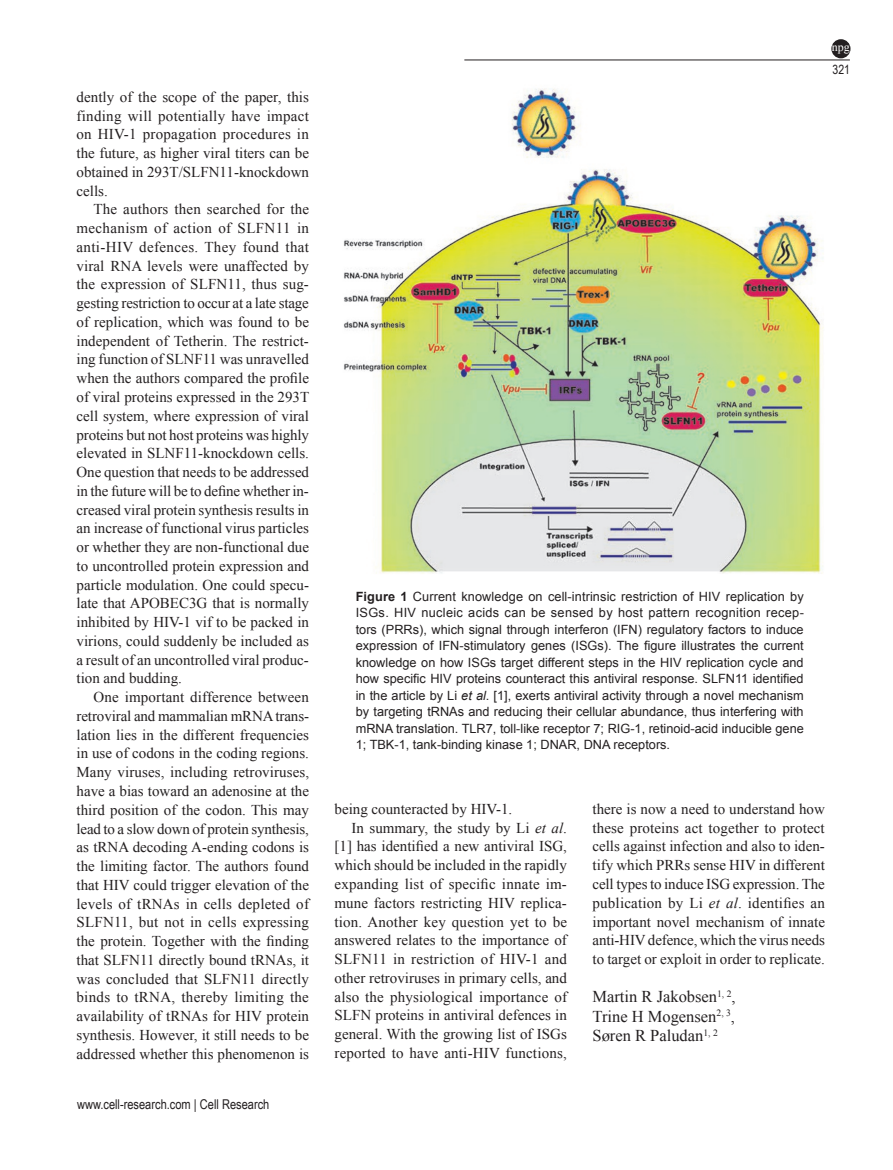
<style>
.page{position:relative;width:893px;height:1170px;background:#fff}
.page>*{position:absolute;margin:0;border:0;box-sizing:border-box;transform-origin:0 0}
.t1{font:16.5px "Times New Roman";color:#231f20}
.t2{font:16.5px "Times New Roman PSMT2";color:#231f20}
.t3{font:15px/18.8px "Times New Roman";color:#231f20;text-align:justify}
.t4{font:15px "Times New Roman";letter-spacing:.02em;color:#231f20}
.t5{font:15px "Times New Roman PSMT2";color:#231f20}
.t6{font:13.5px "Arial Narrow";color:#231f20}
.t7{font:12.75px/16.5px "Arial MT2";color:#231f20;text-align:justify}
.t8{font:12.75px/16.5px "Arial";color:#231f20}
.t9{font:12.75px "Arial Narrow";color:#231f20}
.t10{font:12px "Times New Roman PSMT2";color:#fff}
.s1{font-family:"Arial";font-weight:700}
.s2{font-style:italic}
.s3{font-family:"Times New Roman PSMT2"}
</style>
<div class="page">
<hr style="left:464px;top:60px;width:386px;height:1px;background:#231f20">
<div style="left:832px;top:40px;width:18px;height:18px;background:#231f20;border-radius:50%"></div>
<div style="left:831px;top:39px;width:19px;height:19px;border:2px solid #231f20;border-radius:50%"></div>
<img style="left:344px;top:88px;width:480px;height:486px">
<p class="t3" style="left:77px;top:87px;width:234px">dently of the scope of the paper, this finding will potentially have impact on HIV-1 propagation procedures in the future, as higher viral titers can be obtained in 293T/SLFN11-knockdown</p>
<p class="t5" style="left:77px;top:180px;width:33px">cells.</p>
<p class="t3" style="left:77px;top:200px;width:234px;text-indent:17px">The authors then searched for the mechanism of action of SLFN11 in anti-HIV defences. They found that viral RNA levels were unaffected by the expression of SLFN11, thus sug&shy;gesting restriction to occur at a late stage of replication, which was found to be independent of Tetherin. The restrict&shy;ing function of SLNF11 was unravelled when the authors compared the profile of viral proteins expressed in the 293T cell system, where expression of viral proteins but not host proteins was highly elevated in SLNF11-knockdown cells.<br>One question that needs to be addressed in the future will be to define whether in&shy;creased viral protein synthesis results in an increase of functional virus particles or whether they are non-functional due to uncontrolled protein expression and particle modulation. One could specu&shy;late that APOBEC3G that is normally inhibited by HIV-1 vif to be packed in virions, could suddenly be included as a result of an uncontrolled viral produc&shy;tion and budding.</p>
<p class="t3" style="left:77px;top:687px;width:234px;text-indent:17px">One important difference between retroviral and mammalian mRNA trans&shy;lation lies in the different frequencies in use of codons in the coding regions.<br>Many viruses, including retroviruses, have a bias toward an adenosine at the third position of the codon. This may lead to a slow down of protein synthesis, as tRNA decoding A-ending codons is the limiting factor. The authors found that HIV could trigger elevation of the levels of tRNAs in cells depleted of SLFN11, but not in cells expressing the protein. Together with the finding that SLFN11 directly bound tRNAs, it was concluded that SLFN11 directly binds to tRNA, thereby limiting the availability of tRNAs for HIV protein synthesis. However, it still needs to be addressed whether this phenomenon is</p>
<p class="t6" style="left:77px;top:1094px;width:194px">www.cell-research.com | Cell Research</p>
<p class="t10" style="left:832px;top:39px;width:19px">npg</p>
<p class="t9" style="left:833px;top:60px;width:19px">321</p>
<p class="t7" style="left:356px;top:588px;width:450px"><span class="s1">Figure 1</span> Current knowledge on cell-intrinsic restriction of HIV replication by ISGs. HIV nucleic acids can be sensed by host pattern recognition recep&shy;tors (PRRs), which signal through interferon (IFN) regulatory factors to induce</p>
<p class="t8" style="left:356px;top:637px;width:449px">expression of IFN-stimulatory genes (ISGs). The figure illustrates the current</p>
<p class="t7" style="left:356px;top:654px;width:449px">knowledge on how ISGs target different steps in the HIV replication cycle and</p>
<p class="t8" style="left:356px;top:670px;width:449px">how specific HIV proteins counteract this antiviral response. SLFN11 identified in the article by Li <span class="s2">et al</span>. [1], exerts antiviral activity through a novel mechanism</p>
<p class="t7" style="left:356px;top:703px;width:449px">by targeting tRNAs and reducing their cellular abundance, thus interfering with</p>
<p class="t8" style="left:356px;top:720px;width:450px">mRNA translation. TLR7, toll-like receptor 7; RIG-1, retinoid-acid inducible gene<br>1; TBK-1, tank-binding kinase 1; DNAR, DNA receptors.</p>
<p class="t3" style="left:334px;top:799px;width:179px">being counteracted by HIV-1.</p>
<p class="t3" style="left:352px;top:818px;width:217px">In summary, the study by Li <span class="s2">et al</span><span class="s3">.</span></p>
<p class="t3" style="left:334px;top:836px;width:234px">[1] has identified a new antiviral ISG,</p>
<p class="t3" style="left:334px;top:855px;width:234px">which should be included in the rapidly</p>
<p class="t3" style="left:334px;top:874px;width:234px">expanding list of specific innate im<span class="s3">-</span></p>
<p class="t3" style="left:334px;top:893px;width:234px">mune factors restricting HIV replica<span class="s3">-</span></p>
<p class="t3" style="left:334px;top:911px;width:234px">tion. Another key question yet to be</p>
<p class="t3" style="left:334px;top:930px;width:234px">answered relates to the importance of</p>
<p class="t4" style="left:334px;top:948px;width:234px">SLFN11 in restriction of HIV-1 and</p>
<p class="t3" style="left:334px;top:968px;width:234px">other retroviruses in primary cells, and</p>
<p class="t3" style="left:334px;top:986px;width:234px">also the physiological importance of</p>
<p class="t3" style="left:334px;top:1005px;width:234px">SLFN proteins in antiviral defences in</p>
<p class="t3" style="left:334px;top:1024px;width:234px">general. With the growing list of ISGs</p>
<p class="t3" style="left:334px;top:1043px;width:234px">reported to have anti-HIV functions,</p>
<p class="t3" style="left:592px;top:799px;width:234px">there is now a need to understand how these proteins act together to protect cells against infection and also to iden&shy;tify which PRRs sense HIV in different cell types to induce ISG expression. The publication by Li <span class="s2">et al</span>. identifies an important novel mechanism of innate anti-HIV defence, which the virus needs to target or exploit in order to replicate.</p>
<p class="t1" style="left:592px;top:985px;width:145px">Martin R Jakobsen<sup>1,</sup> <sup>2</sup><span class="s3">,</span></p>
<p class="t2" style="left:592px;top:1005px;width:144px">Trine H Mogensen<sup>2,</sup> <sup>3</sup>,</p>
<p class="t1" style="left:592px;top:1024px;width:127px">Søren R Paludan<sup>1,</sup> <sup>2</sup></p>
</div>
